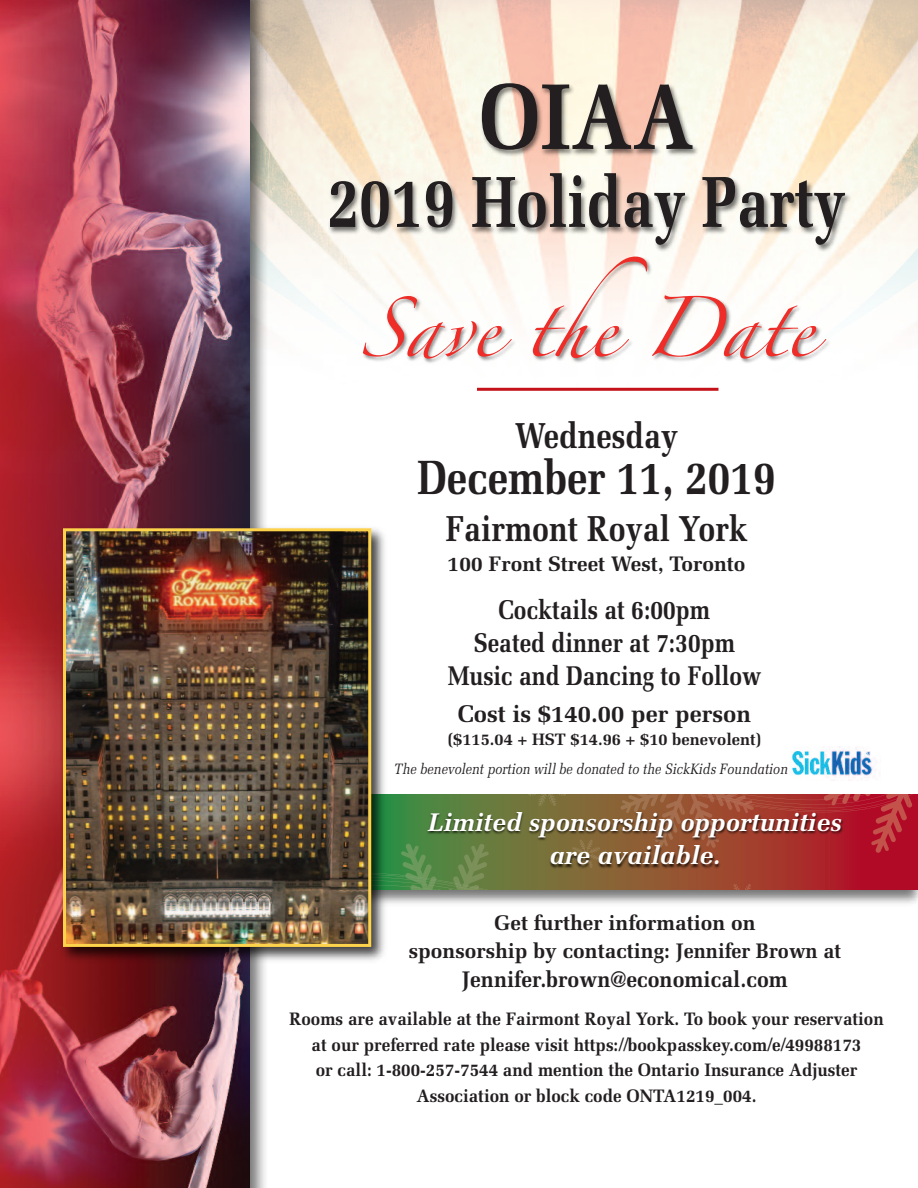
<style>
.page{position:relative;width:918px;height:1188px;background:#fff}
.page>*{position:absolute;margin:0;border:0;box-sizing:border-box;transform-origin:0 0}
.t1{font:700 93px "Melior";color:#231f20;scale:.85 1}
.t2{font:700 72px "Melior";color:#231f20;scale:.8 1}
.t3{font:54px "Zapfino";color:#ee2d28}
.t4{font:700 48px "Melior";color:#231f20;scale:.85 1}
.t5{font:700 36px "Melior";color:#231f20;scale:.85 1}
.t6{font:700 27px/33px "Melior";color:#231f20;text-align:center;scale:.85 1}
.t7{font:italic 700 25.5px/33px "Melior";color:#fff;text-align:center}
.t8{font:700 24px "Melior";color:#231f20}
.t9{font:700 22.5px "Melior";color:#231f20;scale:.95 1}
.t10{font:700 21px/28.5px "Melior";color:#231f20;text-align:center}
.t11{font:700 18px/25.5px "Melior";color:#231f20;text-align:center;scale:.95 1}
.t12{font:700 16.5px "Melior";color:#231f20}
.t13{font:italic 15px "Melior";color:#231f20;scale:.85 1}
</style>
<div class="page">
<img style="left:272px;top:0;width:646px;height:187px">
<img style="left:296px;top:65px;width:588px;height:122px">
<img style="left:390px;top:794px;width:528px;height:110px">
<svg style="left:390px;top:795px;width:528px;height:95px"></svg>
<img style="left:272px;top:187px;width:646px;height:204px">
<hr style="left:477px;top:388px;width:241px;height:3px;background:#c4121a">
<img style="left:391px;top:805px;width:491px;height:85px">
<img style="left:250px;top:0;width:22px;height:1188px">
<img style="left:0;top:0;width:250px;height:1188px">
<img style="left:56px;top:522px;width:334px;height:445px">
<img style="left:67px;top:532px;width:300px;height:411px">
<div style="left:63px;top:528px;width:308px;height:419px;border:3px solid #fed34c"></div>
<img style="left:792px;top:746px;width:84px;height:33px">
<h1 class="t1" style="left:479px;top:62px;width:255px">OIAA</h1>
<h2 class="t2" style="left:327px;top:160px;width:650px">2019 Holiday Party</h2>
<h3 class="t3" style="left:360px;top:305px;width:455px">Save the Date</h3>
<h3 class="t5" style="left:515px;top:414px;width:194px">Wednesday</h3>
<h3 class="t4" style="left:417px;top:450px;width:423px">December 11, 2019</h3>
<h3 class="t5" style="left:446px;top:507px;width:357px">Fairmont Royal York</h3>
<p class="t10" style="left:448px;top:549px;width:299px">100 Front Street West, Toronto</p>
<h3 class="t6" style="left:448px;top:593px;width:370px">Cocktails at 6:00pm<br>Seated dinner at 7:30pm<br>Music and Dancing to Follow</h3>
<h3 class="t8" style="left:458px;top:700px;width:295px">Cost is $140.00 per person</h3>
<p class="t12" style="left:448px;top:729px;width:315px">($115.04 + HST $14.96 + $10 benevolent)</p>
<p class="t13" style="left:394px;top:760px;width:465px">The benevolent portion will be donated to the SickKids Foundation</p>
<h3 class="t7" style="left:428px;top:806px;width:415px">Limited sponsorship opportunities are available.</h3>
<p class="t10" style="left:409px;top:908px;width:434px">Get further information on<br>sponsorship by contacting: Jennifer Brown at</p>
<p class="t9" style="left:462px;top:966px;width:345px">Jennifer.brown@economical.com</p>
<p class="t11" style="left:289px;top:1006px;width:628px">Rooms are available at the Fairmont Royal York. To book your reservation at our preferred rate please visit https://bookpasskey.com/e/49988173<br>or call: 1-800-257-7544 and mention the Ontario Insurance Adjuster Association or block code ONTA1219_004.</p>
</div>
